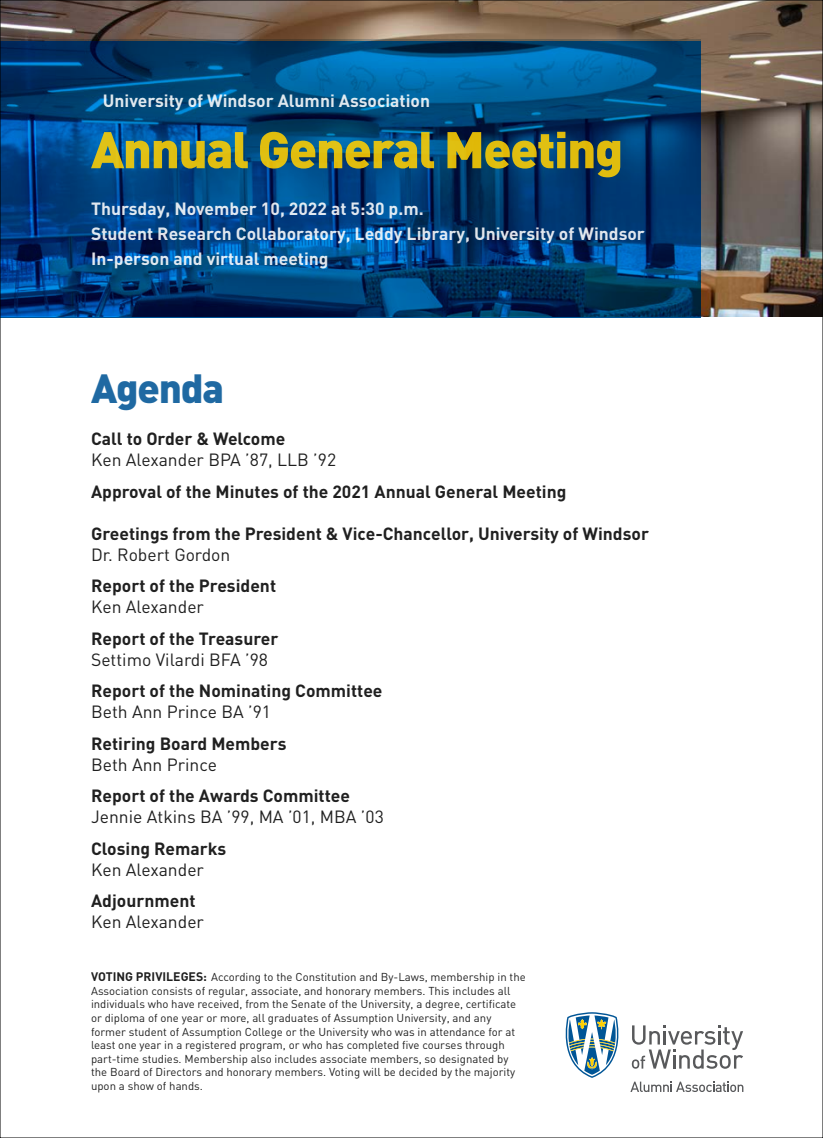
<style>
.page{position:relative;width:823px;height:1138px;background:#fff}
.page>*{position:absolute;margin:0;border:0;box-sizing:border-box;transform-origin:0 0}
.t1{font:900 50.75px "DIN";letter-spacing:-.03em;color:#ffcf01}
.t2{font:900 40.25px "DIN";letter-spacing:-.03em;color:#005596}
.t3{font:700 17.5px "DIN";color:#000}
.t4{font:17.5px "DIN";color:#000}
.t5{font:700 17.5px/25.4px "DIN";color:#fff}
.t6{font:11.38px/13.7px "DIN";color:#000}
.s1{font-weight:700;font-size:12.25px}
</style>
<div class="page">
<img style="left:2px;top:2px;width:818px;height:315px">
<svg style="left:2px;top:39px;width:698px;height:277px;background:#00427a"></svg>
<svg style="left:565px;top:1012px;width:178px;height:80px"></svg>
<h3 class="t5" style="left:103px;top:87px;width:329px">University of Windsor Alumni Association</h3>
<h1 class="t1" style="left:91px;top:116px;width:534px">Annual General Meeting</h1>
<h3 class="t5" style="left:91px;top:195px;width:555px">Thursday, November 10, 2022 at 5:30 p.m.<br>Student Research Collaboratory, Leddy Library, University of Windsor<br>In-person and virtual meeting</h3>
<h2 class="t2" style="left:91px;top:361px;width:135px">Agenda</h2>
<h3 class="t3" style="left:91px;top:427px;width:196px">Call to Order &amp; Welcome</h3>
<h3 class="t4" style="left:91px;top:449px;width:246px">Ken Alexander BPA ’87, LLB ’92</h3>
<h3 class="t3" style="left:91px;top:480px;width:477px">Approval of the Minutes of the 2021 Annual General Meeting</h3>
<h3 class="t3" style="left:91px;top:522px;width:559px">Greetings from the President &amp; Vice-Chancellor, University of Windsor</h3>
<h3 class="t4" style="left:91px;top:543px;width:141px">Dr. Robert Gordon</h3>
<h3 class="t3" style="left:91px;top:574px;width:187px">Report of the President</h3>
<h3 class="t4" style="left:91px;top:596px;width:114px">Ken Alexander</h3>
<h3 class="t3" style="left:91px;top:627px;width:189px">Report of the Treasurer</h3>
<h3 class="t4" style="left:91px;top:648px;width:178px">Settimo Vilardi BFA ’98</h3>
<h3 class="t3" style="left:91px;top:679px;width:293px">Report of the Nominating Committee</h3>
<h3 class="t4" style="left:91px;top:701px;width:181px">Beth Ann Prince BA ’91</h3>
<h3 class="t3" style="left:91px;top:732px;width:197px">Retiring Board Members</h3>
<h3 class="t4" style="left:91px;top:753px;width:127px">Beth Ann Prince</h3>
<h3 class="t3" style="left:91px;top:784px;width:260px">Report of the Awards Committee</h3>
<h3 class="t4" style="left:91px;top:806px;width:294px">Jennie Atkins BA ’99, MA ’01, MBA ’03</h3>
<h3 class="t3" style="left:91px;top:837px;width:137px">Closing Remarks</h3>
<h3 class="t4" style="left:91px;top:858px;width:114px">Ken Alexander</h3>
<h3 class="t3" style="left:91px;top:889px;width:106px">Adjournment</h3>
<h3 class="t4" style="left:91px;top:911px;width:114px">Ken Alexander</h3>
<p class="t6" style="left:91px;top:969px;width:436px"><span class="s1">VOTING PRIVILEGES:</span> According to the Constitution and By-Laws, membership in the Association consists of regular, associate, and honorary members. This includes all individuals who have received, from the Senate of the University, a degree, certificate or diploma of one year or more, all graduates of Assumption University, and any former student of Assumption College or the University who was in attendance for at least one year in a registered program, or who has completed five courses through part-time studies. Membership also includes associate members, so designated by the Board of Directors and honorary members. Voting will be decided by the majority upon a show of hands.</p>
</div>
